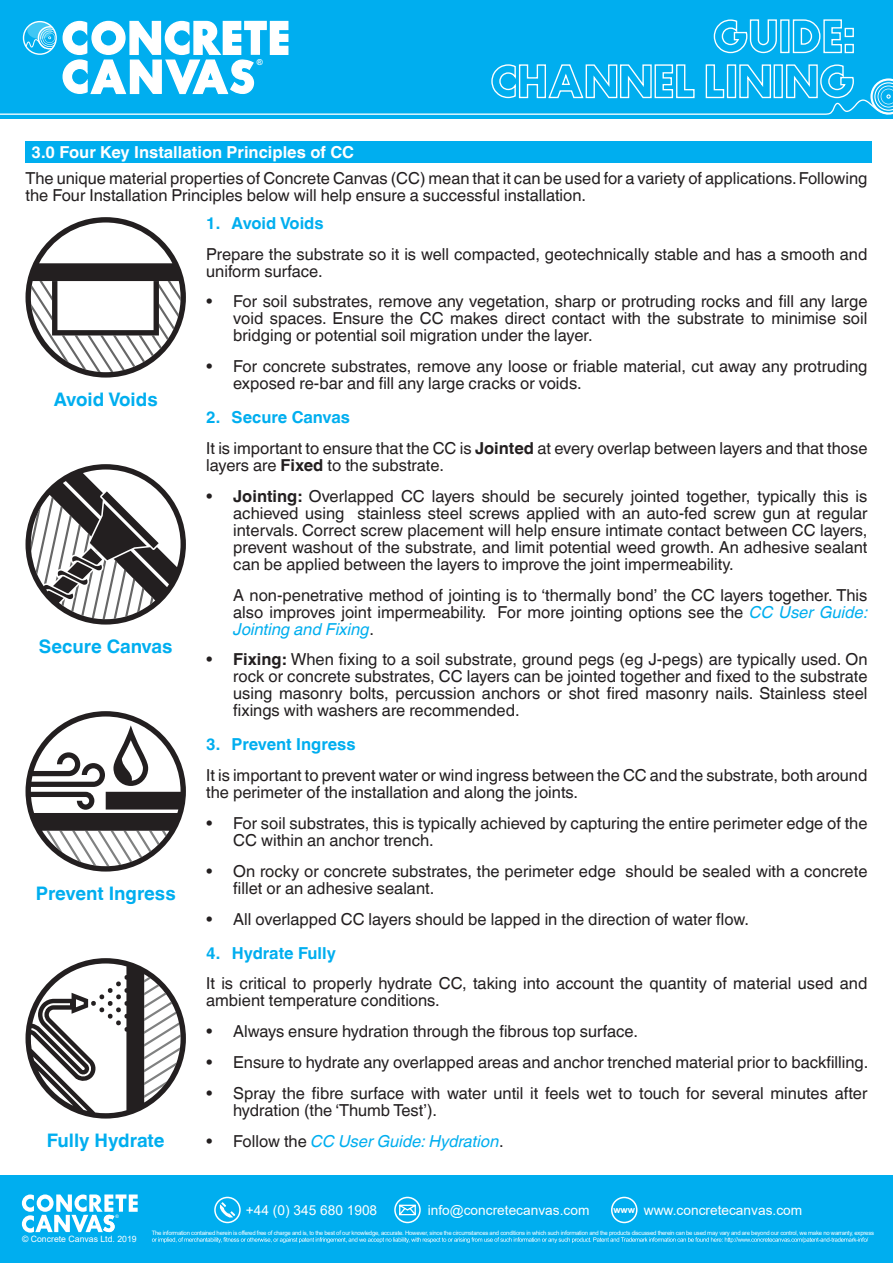
<style>
.page{position:relative;width:893px;height:1263px;background:#fff}
.page>*{position:absolute;margin:0;border:0;box-sizing:border-box;transform-origin:0 0}
.t1{font:700 18.6px "Helvetica World";color:#00aeef}
.t2{font:16.5px/17px "Helvetica World";color:#231f20}
.t3{font:700 16.5px "Helvetica World";color:#00aeef}
.t4{font:700 16.5px "Helvetica World";color:#fff}
.t5{font:italic 16.5px "Helvetica World";color:#00aeef}
.t6{font:13.65px "Arial";color:#fff}
.t7{font:8.7px "Arial";color:#fff}
.t8{font:700 8.1px "Arial";color:#fff}
.t9{font:6px "Arial";letter-spacing:-.04em;color:#fff}
.t10{font:4.65px "Arial";color:#fff}
.s1{font-weight:700}
.s2{font-style:italic;color:#00aeef}
.s3{font-style:normal;color:#231f20}
.s4{font-weight:700;font-size:9.3px}
</style>
<div class="page">
<div style="left:0;top:1176px;width:893px;height:87px;background:#00aeef"></div>
<svg style="left:152px;top:1237px;width:716px;height:6px"></svg>
<div style="left:214px;top:1197px;width:27px;height:26px;border:2px solid #fff;border-radius:50%"></div>
<svg style="left:218px;top:1202px;width:17px;height:18px"></svg>
<div style="left:611px;top:1197px;width:26px;height:26px;border:2px solid #fff;border-radius:50%"></div>
<div style="left:394px;top:1197px;width:27px;height:26px;border:2px solid #fff;border-radius:50%"></div>
<svg style="left:398px;top:1203px;width:19px;height:13px"></svg>
<svg style="left:22px;top:1194px;width:116px;height:38px"></svg>
<div style="left:0;top:0;width:893px;height:119px;background:#00aeef"></div>
<svg style="left:0;top:19px;width:893px;height:96px"></svg>
<div style="left:26px;top:141px;width:846px;height:22px;background:#00aeef"></div>
<svg style="left:26px;top:217px;width:160px;height:161px"></svg>
<svg style="left:26px;top:464px;width:160px;height:160px"></svg>
<svg style="left:26px;top:958px;width:160px;height:160px"></svg>
<svg style="left:26px;top:711px;width:160px;height:160px"></svg>
<p class="t8" style="left:257px;top:57px;width:7px">®</p>
<p class="t4" style="left:32px;top:142px;width:324px">3.0 Four Key Installation Principles of CC</p>
<p class="t2" style="left:26px;top:170px;width:843px">The unique material properties of Concrete Canvas (CC) mean that it can be used for a variety of applications. Following the Four Installation Principles below will help ensure a successful installation.</p>
<p class="t3" style="left:206px;top:213px;width:119px">1. Avoid Voids</p>
<p class="t2" style="left:206px;top:245px;width:663px">Prepare the substrate so it is well compacted, geotechnically stable and has a smooth and uniform surface.</p>
<p class="t2" style="left:233px;top:293px;width:636px;text-align:justify;text-indent:-27px">• For soil substrates, remove any vegetation, sharp or protruding rocks and fill any large void spaces. Ensure the CC makes direct contact with the substrate to minimise soil bridging or potential soil migration under the layer.</p>
<p class="t2" style="left:233px;top:358px;width:636px;text-indent:-27px">• For concrete substrates, remove any loose or friable material, cut away any protruding exposed re-bar and fill any large cracks or voids.</p>
<p class="t3" style="left:206px;top:408px;width:145px">2. Secure Canvas</p>
<p class="t2" style="left:206px;top:440px;width:663px">It is important to ensure that the CC is <span class="s1">Jointed</span> at every overlap between layers and that those layers are <span class="s1">Fixed</span> to the substrate.</p>
<p class="t2" style="left:233px;top:488px;width:636px;text-align:justify;text-indent:-27px"><span class="s1">• Jointing:</span> Overlapped CC layers should be securely jointed together, typically this is achieved using stainless steel screws applied with an auto-fed screw gun at regular intervals. Correct screw placement will help ensure intimate contact between CC layers, prevent washout of the substrate, and limit potential weed growth. An adhesive sealant can be applied between the layers to improve the joint impermeability.</p>
<p class="t2" style="left:233px;top:586px;width:637px;text-align:justify">A non-penetrative method of jointing is to ‘thermally bond’ the CC layers together. This also improves joint impermeability. For more jointing options see the <span class="s2">CC User Guide:<br>Jointing and Fixing</span>.</p>
<p class="t2" style="left:233px;top:651px;width:636px;text-align:justify;text-indent:-27px"><span class="s1">• Fixing:</span> When fixing to a soil substrate, ground pegs (eg J-pegs) are typically used. On rock or concrete substrates, CC layers can be jointed together and fixed to the substrate using masonry bolts, percussion anchors or shot fired masonry nails. Stainless steel fixings with washers are recommended.</p>
<p class="t3" style="left:206px;top:735px;width:151px">3. Prevent Ingress</p>
<p class="t2" style="left:206px;top:767px;width:663px">It is important to prevent water or wind ingress between the CC and the substrate, both around the perimeter of the installation and along the joints.</p>
<p class="t2" style="left:233px;top:815px;width:636px;text-indent:-27px">• For soil substrates, this is typically achieved by capturing the entire perimeter edge of the<br>CC within an anchor trench.</p>
<p class="t2" style="left:233px;top:863px;width:636px;text-indent:-27px">• On rocky or concrete substrates, the perimeter edge should be sealed with a concrete fillet or an adhesive sealant.</p>
<p class="t2" style="left:206px;top:910px;width:544px">• All overlapped CC layers should be lapped in the direction of water flow.</p>
<p class="t3" style="left:206px;top:943px;width:131px">4. Hydrate Fully</p>
<p class="t2" style="left:206px;top:975px;width:663px">It is critical to properly hydrate CC, taking into account the quantity of material used and ambient temperature conditions.</p>
<p class="t2" style="left:206px;top:1023px;width:433px">• Always ensure hydration through the fibrous top surface.</p>
<p class="t2" style="left:206px;top:1054px;width:664px">• Ensure to hydrate any overlapped areas and anchor trenched material prior to backfilling.</p>
<p class="t2" style="left:233px;top:1085px;width:636px;text-indent:-27px">• Spray the fibre surface with water until it feels wet to touch for several minutes after hydration (the ‘Thumb Test’).</p>
<p class="t5" style="left:206px;top:1131px;width:299px"><span class="s3">• Follow the</span> CC User Guide: Hydration<span class="s3">.</span></p>
<p class="t1" style="left:54px;top:389px;width:106px">Avoid Voids</p>
<p class="t1" style="left:39px;top:636px;width:135px">Secure Canvas</p>
<p class="t1" style="left:36px;top:883px;width:141px">Prevent Ingress</p>
<p class="t1" style="left:47px;top:1130px;width:119px">Fully Hydrate</p>
<p class="t10" style="left:115px;top:1213px;width:5px">®</p>
<p class="t6" style="left:246px;top:1201px;width:133px">+44 (0) 345 680 1908</p>
<p class="t6" style="left:428px;top:1201px;width:163px">info@concretecanvas.com</p>
<p class="t6" style="left:613px;top:1201px;width:190px"><span class="s4">www</span> www.concretecanvas.com</p>
<p class="t7" style="left:22px;top:1232px;width:116px">© Concrete Canvas Ltd. 2019</p>
<p class="t9" style="left:152px;top:1228px;width:724px">The information contained herein is offered free of charge and is, to the best of our knowledge, accurate. However, since the circumstances and conditions in which such information and the products discussed therein can be used may vary and are beyond our control, we make no warranty, express</p>
</div>
